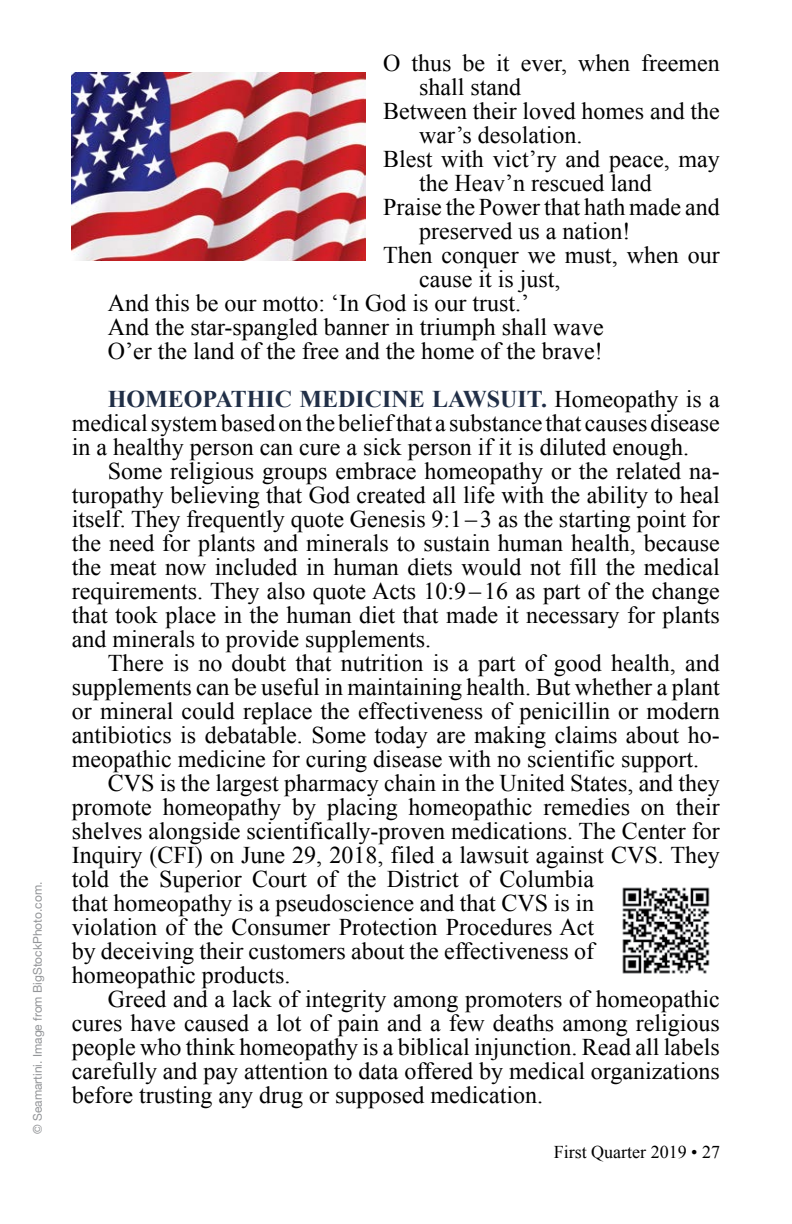
<style>
.page{position:relative;width:792px;height:1224px;background:#fff}
.page>*{position:absolute;margin:0;border:0;box-sizing:border-box;transform-origin:0 0}
.t1{font:24px/24px "Times New Roman";color:#000;text-align:justify}
.t2{font:18px "Times New Roman";color:#000}
.t3{font:12px "Helvetica Neue";color:#939598}
.s1{font-weight:700;color:#212f47}
</style>
<div class="page">
<img style="left:622px;top:887px;width:88px;height:87px">
<img style="left:72px;top:72px;width:293px;height:189px">
<p class="t3" style="left:29px;top:1134px;width:254px;rotate:-90deg">© Seamartini. Image from BigStockPhoto.com.</p>
<p class="t1" style="left:383px;top:50px;width:338px">O thus be it ever, when freemen</p>
<p class="t1" style="left:419px;top:74px;width:103px">shall stand</p>
<p class="t1" style="left:383px;top:98px;width:338px">Between their loved homes and the</p>
<p class="t1" style="left:419px;top:122px;width:165px">war’s desolation.</p>
<p class="t1" style="left:383px;top:146px;width:338px">Blest with vict’ry and peace, may</p>
<p class="t1" style="left:419px;top:170px;width:234px">the Heav’n rescued land</p>
<p class="t1" style="left:383px;top:194px;width:338px">Praise the Power that hath made and</p>
<p class="t1" style="left:419px;top:218px;width:213px">preserved us a nation!</p>
<p class="t1" style="left:383px;top:242px;width:338px">Then conquer we must, when our</p>
<p class="t1" style="left:419px;top:266px;width:143px">cause it is just,</p>
<p class="t1" style="left:108px;top:290px;width:423px">And this be our motto: ‘In God is our trust.’</p>
<p class="t1" style="left:108px;top:314px;width:498px">And the star-spangled banner in triumph shall wave</p>
<p class="t1" style="left:108px;top:338px;width:497px">O’er the land of the free and the home of the brave!</p>
<p class="t1" style="left:72px;top:386px;width:650px;text-indent:36px"><span class="s1">HOMEOPATHIC MEDICINE LAWSUIT.</span> Homeopathy is a medical system based on the belief that a substance that causes disease in a healthy person can cure a sick person if it is diluted enough.</p>
<p class="t1" style="left:72px;top:458px;width:650px;text-indent:36px">Some religious groups embrace homeopathy or the related na&shy;turopathy believing that God created all life with the ability to heal itself. They frequently quote Genesis 9:1 –3 as the starting point for the need for plants and minerals to sustain human health, because the meat now included in human diets would not fill the medical requirements. They also quote Acts 10:9 – 16 as part of the change that took place in the human diet that made it necessary for plants and minerals to provide supplements.</p>
<p class="t1" style="left:108px;top:650px;width:614px">There is no doubt that nutrition is a part of good health, and</p>
<p class="t1" style="left:72px;top:674px;width:650px">supplements can be useful in maintaining health. But whether a plant</p>
<p class="t1" style="left:72px;top:698px;width:650px">or mineral could replace the effectiveness of penicillin or modern</p>
<p class="t1" style="left:72px;top:722px;width:650px">antibiotics is debatable. Some today are making claims about ho-</p>
<p class="t1" style="left:72px;top:746px;width:629px">meopathic medicine for curing disease with no scientific support.</p>
<p class="t1" style="left:108px;top:770px;width:614px">CVS is the largest pharmacy chain in the United States, and they</p>
<p class="t1" style="left:72px;top:794px;width:649px">promote homeopathy by placing homeopathic remedies on their</p>
<p class="t1" style="left:72px;top:818px;width:650px">shelves alongside scientifically-proven medications. The Center for</p>
<p class="t1" style="left:72px;top:842px;width:649px">Inquiry (CFI) on June 29, 2018, filed a lawsuit against CVS. They</p>
<p class="t1" style="left:72px;top:866px;width:524px">told the Superior Court of the District of Columbia</p>
<p class="t1" style="left:72px;top:890px;width:524px">that homeopathy is a pseudoscience and that CVS is in</p>
<p class="t1" style="left:72px;top:914px;width:524px">violation of the Consumer Protection Procedures Act</p>
<p class="t1" style="left:72px;top:938px;width:524px">by deceiving their customers about the effectiveness of</p>
<p class="t1" style="left:72px;top:962px;width:220px">homeopathic products.</p>
<p class="t1" style="left:108px;top:986px;width:614px">Greed and a lack of integrity among promoters of homeopathic</p>
<p class="t1" style="left:72px;top:1010px;width:650px">cures have caused a lot of pain and a few deaths among religious</p>
<p class="t1" style="left:72px;top:1034px;width:650px">people who think homeopathy is a biblical injunction. Read all labels</p>
<p class="t1" style="left:72px;top:1058px;width:650px">carefully and pay attention to data offered by medical organizations</p>
<p class="t1" style="left:72px;top:1082px;width:473px">before trusting any drug or supposed medication.</p>
<p class="t2" style="left:554px;top:1140px;width:168px">First Quarter 2019 • 27</p>
</div>
